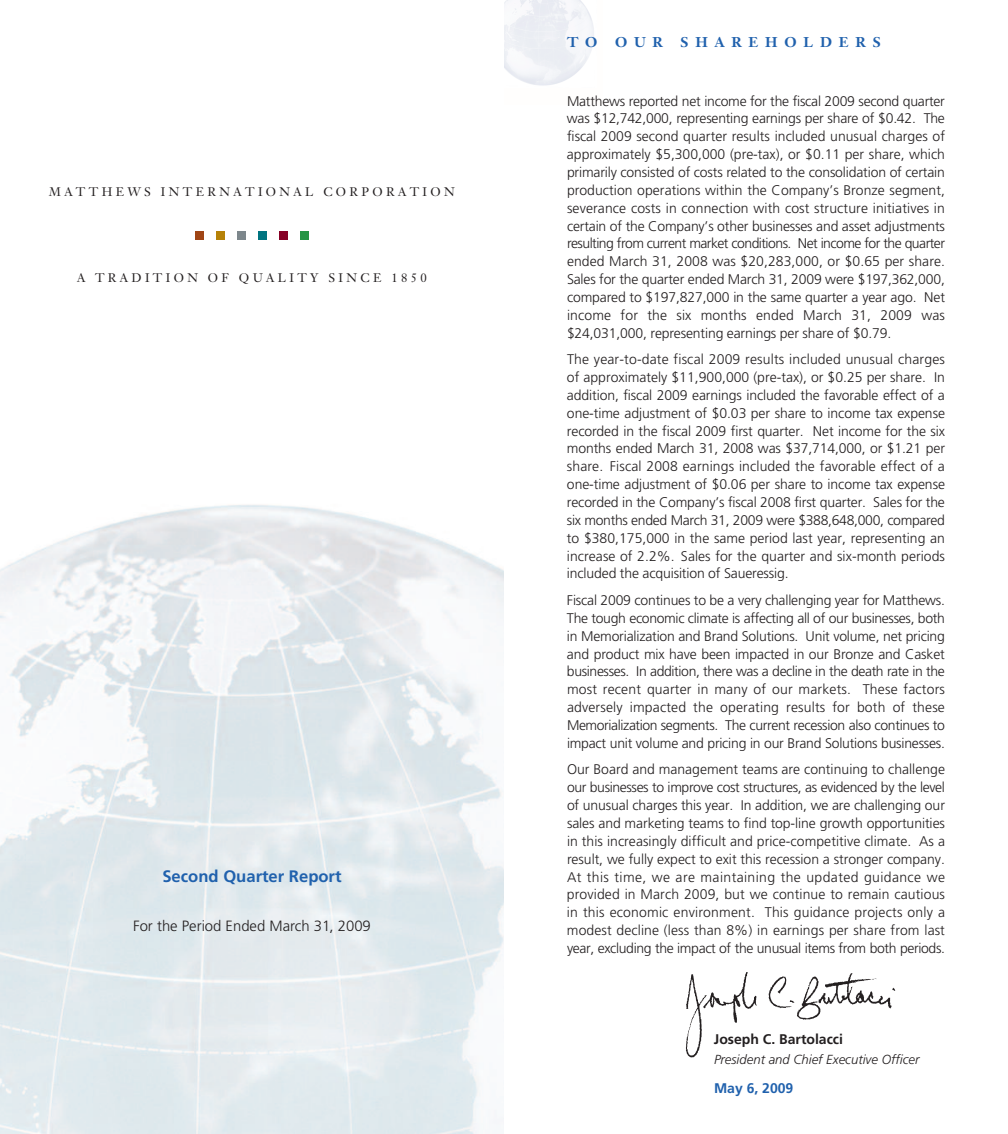
<style>
.page{position:relative;width:1008px;height:1134px;background:#fff}
.page>*{position:absolute;margin:0;border:0;box-sizing:border-box;transform-origin:0 0}
.t1{font:700 16.62px "Frutiger";color:#2061ad}
.t2{font:300 14.88px "Frutiger";color:#231f20}
.t3{font:300 14px/17.8px "Frutiger";letter-spacing:-.015em;color:#231f20;text-align:justify}
.t4{font:700 14px "Frutiger";color:#231f20}
.t5{font:700 14px "Janson Text";letter-spacing:.49em;color:#2061ad}
.t6{font:700 14px "Frutiger";color:#2061ad}
.t7{font:italic 300 13.12px "Frutiger";color:#231f20}
.t8{font:12.25px "Janson Text";letter-spacing:.275em;color:#231f20}
</style>
<div class="page">
<img style="left:0;top:505px;width:504px;height:629px">
<div style="left:195px;top:231px;width:8px;height:8px;background:#a04515"></div>
<div style="left:216px;top:231px;width:8px;height:8px;background:#b68208"></div>
<div style="left:237px;top:231px;width:9px;height:8px;background:#7d878c"></div>
<div style="left:258px;top:231px;width:9px;height:8px;background:#007480"></div>
<div style="left:280px;top:231px;width:8px;height:8px;background:#870126"></div>
<div style="left:301px;top:231px;width:8px;height:8px;background:#259545"></div>
<img style="left:686px;top:972px;width:210px;height:86px">
<p class="t8" style="left:49px;top:187px;width:407px">MATTHEWS INTERNATIONAL CORPORATION</p>
<p class="t8" style="left:77px;top:273px;width:351px">A TRADITION OF QUALITY SINCE 1850</p>
<p class="t1" style="left:162px;top:870px;width:181px">Second Quarter Report</p>
<p class="t2" style="left:133px;top:920px;width:239px">For the Period Ended March 31, 2009</p>
<p class="t5" style="left:567px;top:36px;width:32px">T O</p>
<p class="t5" style="left:615px;top:36px;width:49px">OUR</p>
<p class="t5" style="left:681px;top:36px;width:202px">SHAREHOLDERS</p>
<p class="t3" style="left:567px;top:93px;width:380px">Matthews reported net income for the fiscal 2009 second quarter was $12,742,000, representing earnings per share of $0.42. The fiscal 2009 second quarter results included unusual charges of approximately $5,300,000 (pre-tax), or $0.11 per share, which primarily consisted of costs related to the consolidation of certain production operations within the Company’s Bronze segment, severance costs in connection with cost structure initiatives in certain of the Company’s other businesses and asset adjustments resulting from current market conditions. Net income for the quarter ended March 31, 2008 was $20,283,000, or $0.65 per share.<br>Sales for the quarter ended March 31, 2009 were $197,362,000, compared to $197,827,000 in the same quarter a year ago. Net income for the six months ended March 31, 2009 was $24,031,000, representing earnings per share of $0.79.</p>
<p class="t3" style="left:567px;top:352px;width:380px">The year-to-date fiscal 2009 results included unusual charges of approximately $11,900,000 (pre-tax), or $0.25 per share. In addition, fiscal 2009 earnings included the favorable effect of a one-time adjustment of $0.03 per share to income tax expense recorded in the fiscal 2009 first quarter. Net income for the six months ended March 31, 2008 was $37,714,000, or $1.21 per share. Fiscal 2008 earnings included the favorable effect of a one-time adjustment of $0.06 per share to income tax expense recorded in the Company’s fiscal 2008 first quarter. Sales for the six months ended March 31, 2009 were $388,648,000, compared to $380,175,000 in the same period last year, representing an increase of 2.2%. Sales for the quarter and six-month periods included the acquisition of Saueressig.</p>
<p class="t3" style="left:567px;top:592px;width:380px">Fiscal 2009 continues to be a very challenging year for Matthews.<br>The tough economic climate is affecting all of our businesses, both in Memorialization and Brand Solutions. Unit volume, net pricing and product mix have been impacted in our Bronze and Casket businesses. In addition, there was a decline in the death rate in the most recent quarter in many of our markets. These factors adversely impacted the operating results for both of these Memorialization segments. The current recession also continues to impact unit volume and pricing in our Brand Solutions businesses.</p>
<p class="t3" style="left:567px;top:762px;width:380px">Our Board and management teams are continuing to challenge our businesses to improve cost structures, as evidenced by the level of unusual charges this year. In addition, we are challenging our sales and marketing teams to find top-line growth opportunities in this increasingly difficult and price-competitive climate. As a result, we fully expect to exit this recession a stronger company.<br>At this time, we are maintaining the updated guidance we provided in March 2009, but we continue to remain cautious in this economic environment. This guidance projects only a modest decline (less than 8%) in earnings per share from last year, excluding the impact of the unusual items from both periods.</p>
<p class="t4" style="left:714px;top:1034px;width:131px">Joseph C. Bartolacci</p>
<p class="t7" style="left:714px;top:1054px;width:207px">President and Chief Executive Officer</p>
<p class="t6" style="left:714px;top:1083px;width:81px">May 6, 2009</p>
</div>
